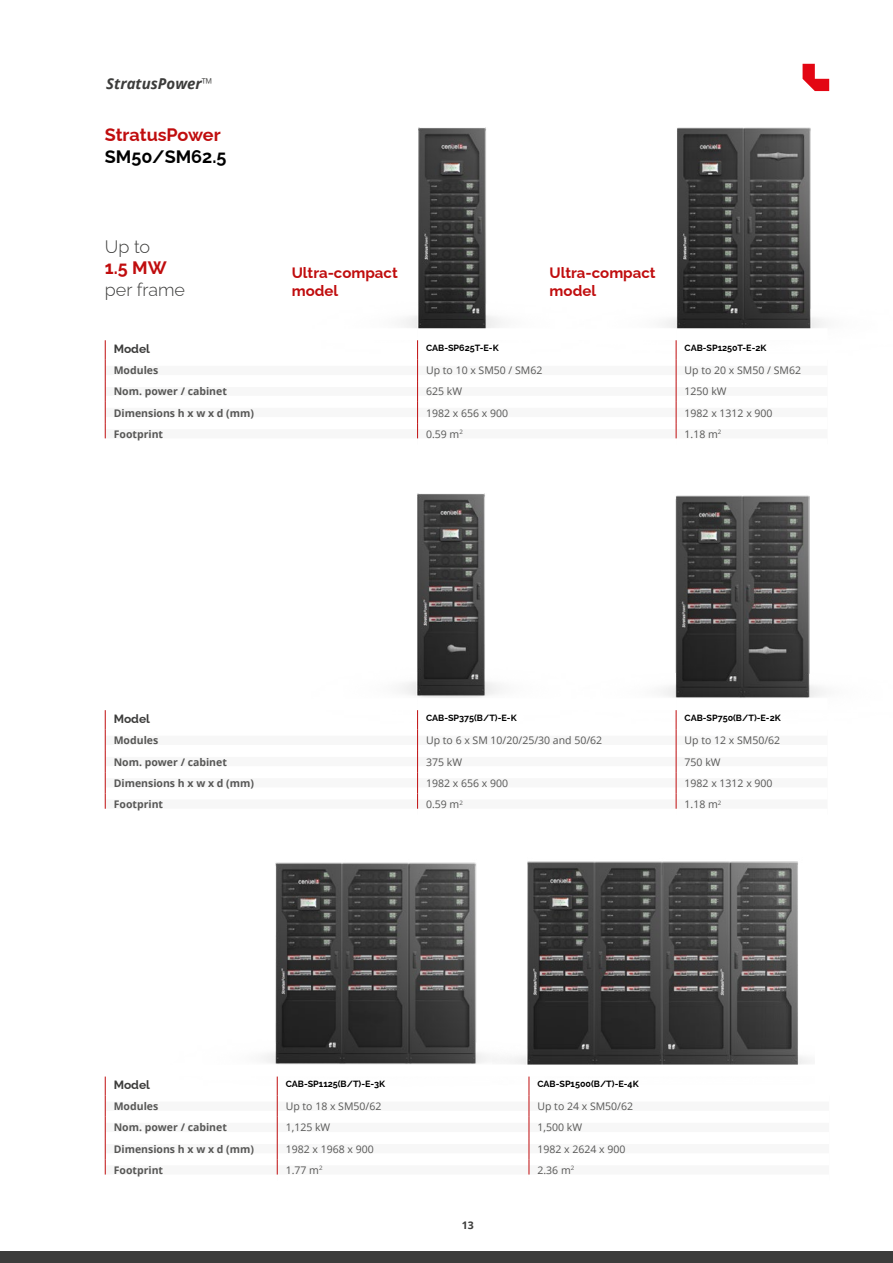
<style>
.page{position:relative;width:893px;height:1263px;background:#fff}
.page>*{position:absolute;margin:0;border:0;box-sizing:border-box;transform-origin:0 0}
.t1{font:700 18px "Raleway";letter-spacing:-.005em;color:#c00d0e}
.t2{font:300 18px "Raleway";color:#3c3c3b}
.t3{font:700 18px "Raleway";color:#000}
.t4{font:700 15px/18px "Raleway";color:#c00d0e}
.t5{font:italic 700 15px "Open Sans";color:#3c3c3b}
.t6{font:700 12px "Raleway";color:#3c3c3b}
.t7{font:10.5px "Open Sans";color:#575756}
.t8{font:700 10.5px "Open Sans";color:#575756}
.t9{font:700 10.5px "Open Sans";color:#3c3c3b}
.t10{font:700 9px "Raleway";color:#000}
.s1{font-weight:300;font-style:normal}
</style>
<div class="page">
<div style="left:0;top:1251px;width:893px;height:12px;background:#3c3c3b"></div>
<img style="left:264px;top:862px;width:229px;height:227px">
<img style="left:493px;top:861px;width:317px;height:228px">
<img style="left:663px;top:495px;width:160px;height:229px">
<img style="left:664px;top:74px;width:166px;height:280px">
<img style="left:402px;top:493px;width:98px;height:231px">
<img style="left:402px;top:127px;width:99px;height:227px">
<div style="left:105px;top:698px;width:313px;height:12px;background:#fff"></div>
<div style="left:418px;top:698px;width:258px;height:12px;background:#fff"></div>
<div style="left:676px;top:698px;width:151px;height:12px;background:#fff"></div>
<svg style="left:105px;top:710px;width:1px;height:99px"></svg>
<svg style="left:417px;top:710px;width:1px;height:99px"></svg>
<svg style="left:676px;top:710px;width:1px;height:99px"></svg>
<div style="left:105px;top:328px;width:313px;height:12px;background:#fff"></div>
<div style="left:418px;top:328px;width:258px;height:12px;background:#fff"></div>
<div style="left:676px;top:328px;width:151px;height:12px;background:#fff"></div>
<svg style="left:105px;top:340px;width:1px;height:98px"></svg>
<svg style="left:417px;top:340px;width:1px;height:98px"></svg>
<svg style="left:676px;top:340px;width:1px;height:98px"></svg>
<div style="left:105px;top:1064px;width:172px;height:12px;background:#fff"></div>
<div style="left:277px;top:1064px;width:252px;height:12px;background:#fff"></div>
<div style="left:529px;top:1064px;width:300px;height:12px;background:#fff"></div>
<svg style="left:105px;top:1076px;width:1px;height:98px"></svg>
<svg style="left:277px;top:1076px;width:1px;height:98px"></svg>
<svg style="left:529px;top:1076px;width:1px;height:98px"></svg>
<svg style="left:803px;top:64px;width:26px;height:27px"></svg>
<h2 class="t5" style="left:106px;top:73px;width:108px">StratusPower<span class="s1">™</span></h2>
<h1 class="t1" style="left:105px;top:120px;width:117px">StratusPower</h1>
<h1 class="t3" style="left:105px;top:142px;width:123px">SM50/SM62.5</h1>
<h1 class="t2" style="left:105px;top:232px;width:47px">Up to</h1>
<h1 class="t1" style="left:105px;top:253px;width:63px">1.5 MW</h1>
<h1 class="t2" style="left:105px;top:275px;width:82px">per frame</h1>
<h2 class="t4" style="left:292px;top:262px;width:108px">Ultra-compact model</h2>
<h2 class="t4" style="left:550px;top:262px;width:108px">Ultra-compact model</h2>
<p class="t6" style="left:114px;top:339px;width:38px">Model</p>
<p class="t10" style="left:426px;top:341px;width:74px">CAB-SP625T-E-K</p>
<p class="t10" style="left:685px;top:341px;width:83px">CAB-SP1250T-E-2K</p>
<p class="t8" style="left:114px;top:363px;width:46px">Modules</p>
<p class="t7" style="left:426px;top:363px;width:118px">Up to 10 x SM50 / SM62</p>
<p class="t7" style="left:685px;top:363px;width:118px">Up to 20 x SM50 / SM62</p>
<p class="t8" style="left:114px;top:384px;width:115px">Nom. power / cabinet</p>
<p class="t7" style="left:426px;top:384px;width:37px">625 kW</p>
<p class="t7" style="left:685px;top:384px;width:43px">1250 kW</p>
<p class="t8" style="left:114px;top:405px;width:142px">Dimensions h x w x d (mm)</p>
<p class="t7" style="left:426px;top:405px;width:83px">1982 x 656 x 900</p>
<p class="t7" style="left:685px;top:405px;width:89px">1982 x 1312 x 900</p>
<p class="t8" style="left:114px;top:426px;width:51px">Footprint</p>
<p class="t7" style="left:426px;top:427px;width:38px">0.59 m<sup>2</sup></p>
<p class="t7" style="left:685px;top:427px;width:38px">1.18 m<sup>2</sup></p>
<p class="t6" style="left:114px;top:709px;width:38px">Model</p>
<p class="t10" style="left:426px;top:711px;width:92px">CAB-SP375(B/T)-E-K</p>
<p class="t10" style="left:685px;top:711px;width:98px">CAB-SP750(B/T)-E-2K</p>
<p class="t8" style="left:114px;top:733px;width:46px">Modules</p>
<p class="t7" style="left:426px;top:733px;width:178px">Up to 6 x SM 10/20/25/30 and 50/62</p>
<p class="t7" style="left:685px;top:733px;width:97px">Up to 12 x SM50/62</p>
<p class="t8" style="left:114px;top:754px;width:115px">Nom. power / cabinet</p>
<p class="t7" style="left:426px;top:754px;width:37px">375 kW</p>
<p class="t7" style="left:685px;top:754px;width:37px">750 kW</p>
<p class="t8" style="left:114px;top:776px;width:142px">Dimensions h x w x d (mm)</p>
<p class="t7" style="left:426px;top:776px;width:83px">1982 x 656 x 900</p>
<p class="t7" style="left:685px;top:776px;width:89px">1982 x 1312 x 900</p>
<p class="t8" style="left:114px;top:797px;width:51px">Footprint</p>
<p class="t7" style="left:426px;top:797px;width:38px">0.59 m<sup>2</sup></p>
<p class="t7" style="left:685px;top:797px;width:38px">1.18 m<sup>2</sup></p>
<p class="t6" style="left:114px;top:1075px;width:38px">Model</p>
<p class="t10" style="left:286px;top:1077px;width:101px">CAB-SP1125(B/T)-E-3K</p>
<p class="t10" style="left:537px;top:1077px;width:103px">CAB-SP1500(B/T)-E-4K</p>
<p class="t8" style="left:114px;top:1099px;width:46px">Modules</p>
<p class="t7" style="left:286px;top:1099px;width:97px">Up to 18 x SM50/62</p>
<p class="t7" style="left:537px;top:1099px;width:97px">Up to 24 x SM50/62</p>
<p class="t8" style="left:114px;top:1120px;width:115px">Nom. power / cabinet</p>
<p class="t7" style="left:286px;top:1120px;width:46px">1,125 kW</p>
<p class="t7" style="left:537px;top:1120px;width:46px">1,500 kW</p>
<p class="t8" style="left:114px;top:1141px;width:142px">Dimensions h x w x d (mm)</p>
<p class="t7" style="left:286px;top:1142px;width:89px">1982 x 1968 x 900</p>
<p class="t7" style="left:537px;top:1142px;width:89px">1982 x 2624 x 900</p>
<p class="t8" style="left:114px;top:1163px;width:51px">Footprint</p>
<p class="t7" style="left:286px;top:1163px;width:38px">1.77 m<sup>2</sup></p>
<p class="t7" style="left:537px;top:1163px;width:38px">2.36 m<sup>2</sup></p>
<p class="t9" style="left:462px;top:1218px;width:13px">13</p>
</div>
